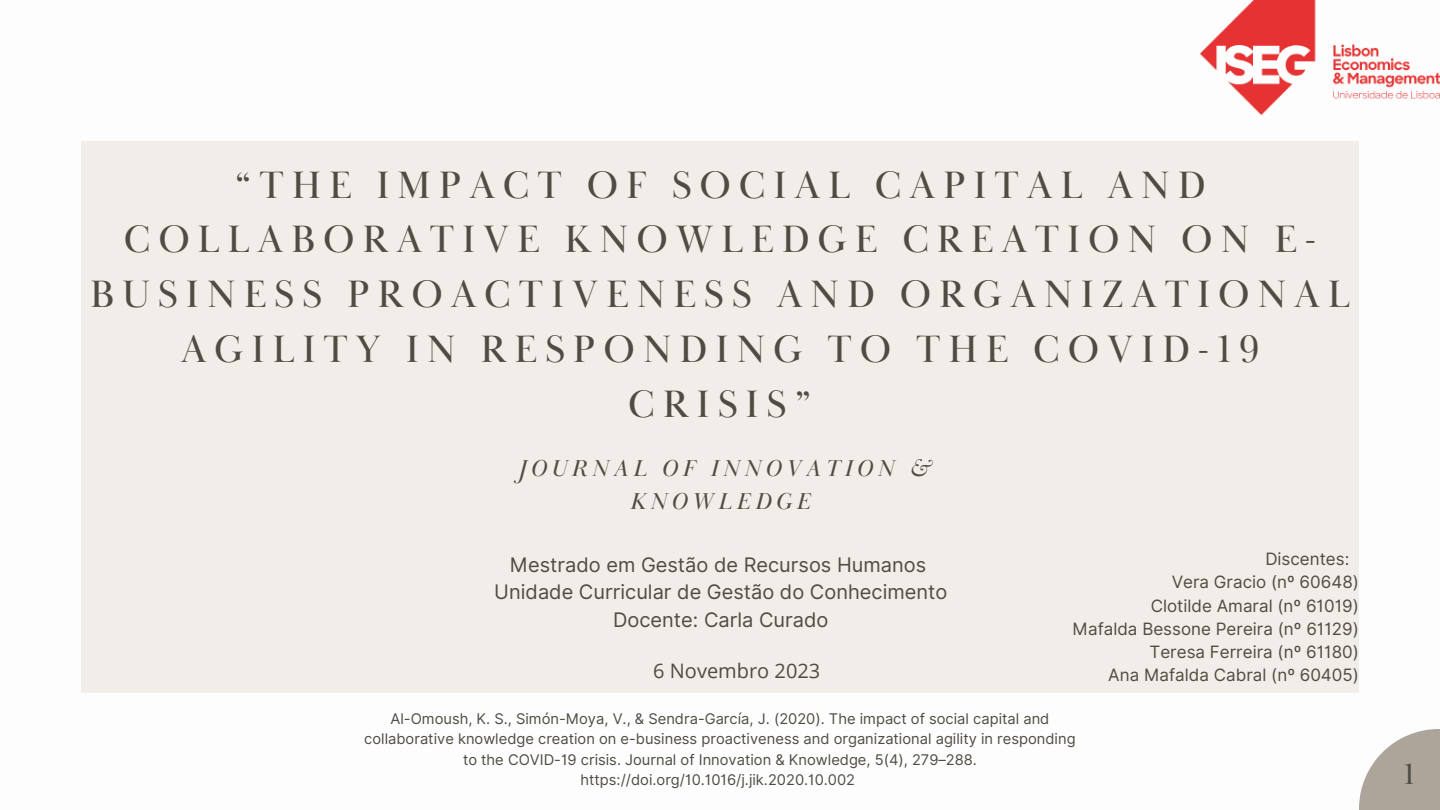
<style>
.page{position:relative;width:1440px;height:810px;background:#fff}
.page>*{position:absolute;margin:0;border:0;box-sizing:border-box;transform-origin:0 0}
.t1{font:39.2px/54.8px "Baskerville Display PT";letter-spacing:.2em;color:#504c44;text-align:center}
.t2{font:30px "Baskerville Display PT";color:#504c44}
.t3{font:italic 23.6px/33px "Baskerville Display PT";letter-spacing:.2em;color:#504c44;text-align:center}
.t4{font:20px "Inter";color:#504c44}
.t5{font:20px "Open Sans";color:#504c44}
.t6{font:17px "Inter";color:#504c44}
.t7{font:14.7px/20.2px "Inter";color:#504c44;text-align:center}
</style>
<div class="page">
<div style="left:81px;top:141px;width:1278px;height:552px;background:#f1ede9"></div>
<img style="left:1200px;top:0;width:240px;height:115px">
<svg style="left:1359px;top:729px;width:81px;height:81px;fill:#aea59a"></svg>
<p class="t1" style="left:90px;top:159px;width:1261px">“THE IMPACT OF SOCIAL CAPITAL AND<br>COLLABORATIVE KNOWLEDGE CREATION ON E-<br>BUSINESS PROACTIVENESS AND ORGANIZATIONAL<br>AGILITY IN RESPONDING TO THE COVID-19<br>CRISIS”</p>
<p class="t3" style="left:519px;top:452px;width:414px">JOURNAL OF INNOVATION &amp;<br>KNOWLEDGE</p>
<p class="t4" style="left:510px;top:552px;width:418px">Mestrado em Gestão de Recursos Humanos</p>
<p class="t4" style="left:494px;top:580px;width:455px">Unidade Curricular de Gestão do Conhecimento</p>
<p class="t4" style="left:613px;top:608px;width:217px">Docente: Carla Curado</p>
<p class="t5" style="left:653px;top:656px;width:168px">6 Novembro 2023</p>
<p class="t6" style="left:1265px;top:549px;width:86px">Discentes:</p>
<p class="t6" style="left:1172px;top:572px;width:189px">Vera Gracio (nº 60648)</p>
<p class="t6" style="left:1151px;top:595px;width:210px">Clotilde Amaral (nº 61019)</p>
<p class="t6" style="left:1073px;top:619px;width:288px">Mafalda Bessone Pereira (nº 61129)</p>
<p class="t6" style="left:1149px;top:642px;width:211px">Teresa Ferreira (nº 61180)</p>
<p class="t6" style="left:1108px;top:665px;width:252px">Ana Mafalda Cabral (nº 60405)</p>
<p class="t7" style="left:364px;top:709px;width:713px">Al-Omoush, K. S., Simón-Moya, V., &amp; Sendra-García, J. (2020). The impact of social capital and collaborative knowledge creation on e-business proactiveness and organizational agility in responding to the COVID-19 crisis. Journal of Innovation &amp; Knowledge, 5(4), 279–288. https://doi.org/10.1016/j.jik.2020.10.002</p>
<p class="t2" style="left:1403px;top:756px;width:12px">1</p>
</div>
